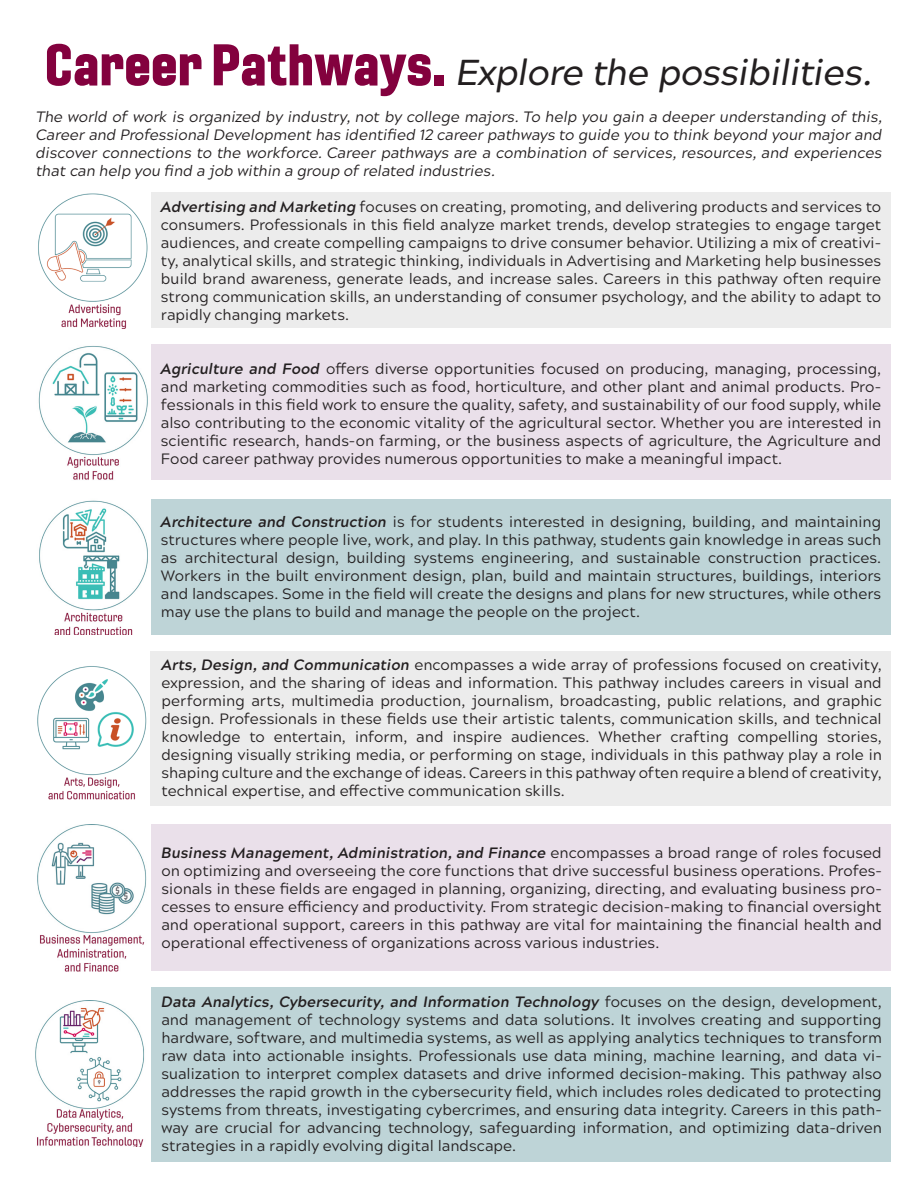
<style>
.page{position:relative;width:918px;height:1188px;background:#fff}
.page>*{position:absolute;margin:0;border:0;box-sizing:border-box;transform-origin:0 0}
.t1{font:italic 500 36px "Acherus Grotesque";letter-spacing:-.025em;color:#231f20}
.t2{font:15px/18px "Acherus Grotesque";color:#231f20;text-align:justify}
.t3{font:italic 15px/18px "Acherus Grotesque";letter-spacing:-.005em;color:#231f20;text-align:justify}
.s1{font-family:"Gineso Con Bla";font-weight:400;font-style:normal;font-size:57px;color:#83013e}
.s2{font-weight:700;font-style:italic}
</style>
<div class="page">
<div style="left:151px;top:987px;width:740px;height:175px;background:#bed4d7"></div>
<div style="left:151px;top:824px;width:740px;height:147px;background:#eae0ea"></div>
<div style="left:151px;top:651px;width:740px;height:155px;background:#ececec"></div>
<div style="left:151px;top:499px;width:739px;height:136px;background:#bed4d7"></div>
<div style="left:151px;top:344px;width:739px;height:136px;background:#eae0ea"></div>
<div style="left:151px;top:193px;width:740px;height:135px;background:#ececec"></div>
<img style="left:39px;top:500px;width:109px;height:135px">
<img style="left:37px;top:666px;width:110px;height:134px">
<img style="left:37px;top:824px;width:110px;height:147px">
<img style="left:38px;top:346px;width:110px;height:134px">
<img style="left:35px;top:1000px;width:110px;height:147px">
<img style="left:38px;top:193px;width:110px;height:135px">
<p class="t1" style="left:44px;top:42px;width:829px"><span class="s1">Career Pathways.</span> Explore the possibilities.</p>
<p class="t3" style="left:36px;top:107px;width:848px">The world of work is organized by industry, not by college majors. To help you gain a deeper understanding of this, Career and Professional Development has identified 12 career pathways to guide you to think beyond your major and discover connections to the workforce. Career pathways are a combination of services, resources, and experiences that can help you find a job within a group of related industries.</p>
<p class="t2" style="left:161px;top:197px;width:722px"><span class="s2">Advertising and Marketing</span> focuses on creating, promoting, and delivering products and services to consumers. Professionals in this field analyze market trends, develop strategies to engage target audiences, and create compelling campaigns to drive consumer behavior. Utilizing a mix of creativi&shy;ty, analytical skills, and strategic thinking, individuals in Advertising and Marketing help businesses build brand awareness, generate leads, and increase sales. Careers in this pathway often require strong communication skills, an understanding of consumer psychology, and the ability to adapt to rapidly changing markets.</p>
<p class="t2" style="left:161px;top:359px;width:722px"><span class="s2">Agriculture and Food</span> offers diverse opportunities focused on producing, managing, processing, and marketing commodities such as food, horticulture, and other plant and animal products. Pro&shy;fessionals in this field work to ensure the quality, safety, and sustainability of our food supply, while also contributing to the economic vitality of the agricultural sector. Whether you are interested in scientific research, hands-on farming, or the business aspects of agriculture, the Agriculture and Food career pathway provides numerous opportunities to make a meaningful impact.</p>
<p class="t2" style="left:161px;top:512px;width:722px"><span class="s2">Architecture and Construction</span> is for students interested in designing, building, and maintaining structures where people live, work, and play. In this pathway, students gain knowledge in areas such as architectural design, building systems engineering, and sustainable construction practices.<br>Workers in the built environment design, plan, build and maintain structures, buildings, interiors and landscapes. Some in the field will create the designs and plans for new structures, while others may use the plans to build and manage the people on the project.</p>
<p class="t2" style="left:161px;top:655px;width:722px"><span class="s2">Arts, Design, and Communication</span> encompasses a wide array of professions focused on creativity, expression, and the sharing of ideas and information. This pathway includes careers in visual and performing arts, multimedia production, journalism, broadcasting, public relations, and graphic design. Professionals in these fields use their artistic talents, communication skills, and technical knowledge to entertain, inform, and inspire audiences. Whether crafting compelling stories, designing visually striking media, or performing on stage, individuals in this pathway play a role in shaping culture and the exchange of ideas. Careers in this pathway often require a blend of creativity, technical expertise, and effective communication skills.</p>
<p class="t2" style="left:161px;top:843px;width:722px"><span class="s2">Business Management, Administration, and Finance</span> encompasses a broad range of roles focused on optimizing and overseeing the core functions that drive successful business operations. Profes&shy;sionals in these fields are engaged in planning, organizing, directing, and evaluating business pro&shy;cesses to ensure efficiency and productivity. From strategic decision-making to financial oversight and operational support, careers in this pathway are vital for maintaining the financial health and operational effectiveness of organizations across various industries.</p>
<p class="t2" style="left:161px;top:992px;width:722px"><span class="s2">Data Analytics, Cybersecurity, and Information Technology</span> focuses on the design, development, and management of technology systems and data solutions. It involves creating and supporting hardware, software, and multimedia systems, as well as applying analytics techniques to transform raw data into actionable insights. Professionals use data mining, machine learning, and data vi&shy;sualization to interpret complex datasets and drive informed decision-making. This pathway also addresses the rapid growth in the cybersecurity field, which includes roles dedicated to protecting systems from threats, investigating cybercrimes, and ensuring data integrity. Careers in this path&shy;way are crucial for advancing technology, safeguarding information, and optimizing data-driven strategies in a rapidly evolving digital landscape.</p>
</div>
